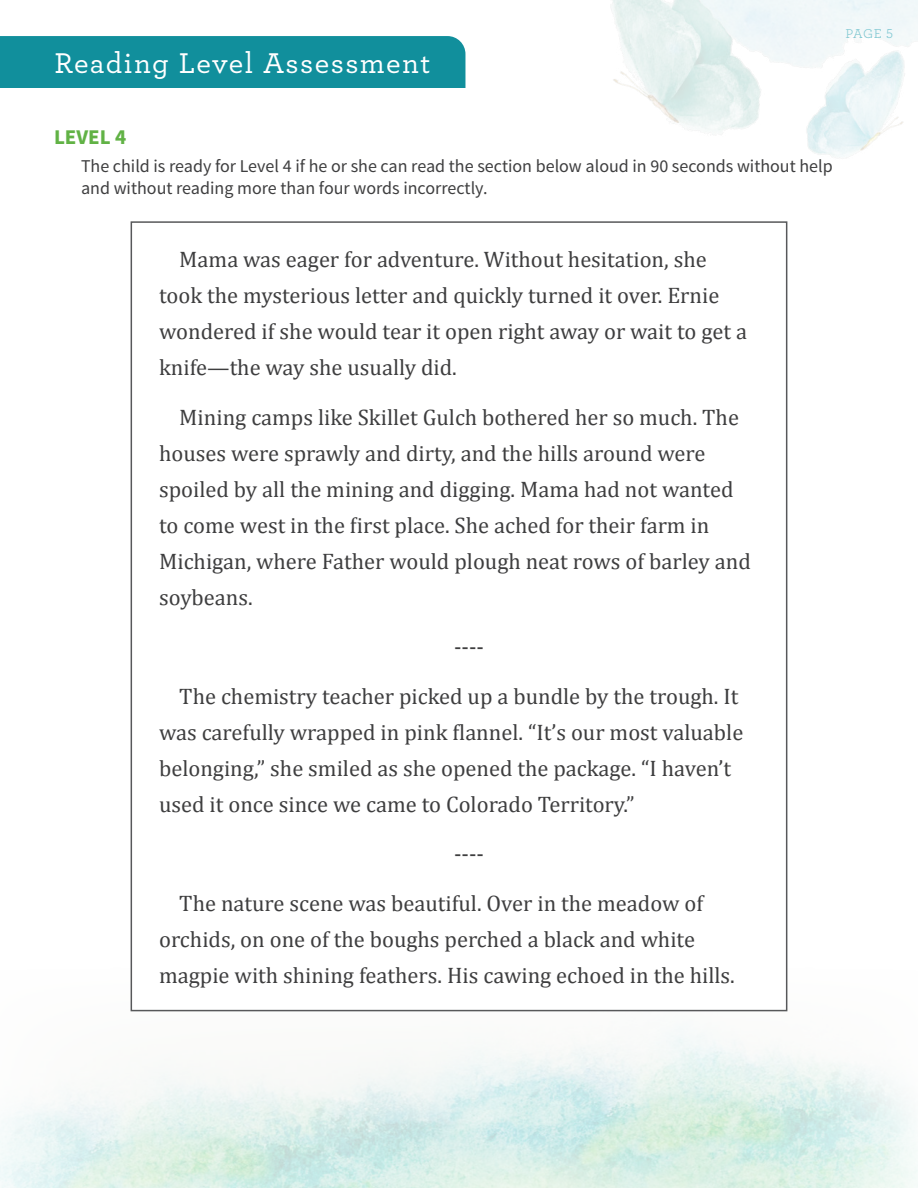
<style>
.page{position:relative;width:918px;height:1188px;background:#fff}
.page>*{position:absolute;margin:0;border:0;box-sizing:border-box;transform-origin:0 0}
.t1{font:500 30px "Archer";letter-spacing:.045em;color:#fff}
.t2{font:22.5px/36px "Cambria";color:#3e3e3f}
.t3{font:700 21px "Source Sans Pro";color:#61b245}
.t4{font:18px/21.6px "Source Sans Pro";color:#3e3e3f}
.t5{font:13.5px "Archer";color:#75c5d0}
</style>
<div class="page">
<div style="left:0;top:36px;width:465px;height:52px;background:#118f9c"></div>
<img style="left:0;top:965px;width:918px;height:223px">
<div style="left:131px;top:222px;width:656px;height:789px;background:#fff"></div>
<img style="left:611px;top:0;width:307px;height:158px">
<h1 class="t1" style="left:55px;top:49px;width:378px">Reading Level Assessment</h1>
<p class="t5" style="left:845px;top:27px;width:49px">PAGE 5</p>
<p class="t3" style="left:54px;top:130px;width:74px">LEVEL 4</p>
<p class="t4" style="left:81px;top:157px;width:753px">The child is ready for Level 4 if he or she can read the section below aloud in 90 seconds without help and without reading more than four words incorrectly.</p>
<p class="t2" style="left:159px;top:242px;width:589px;text-indent:20px">Mama was eager for adventure. Without hesitation, she took the mysterious letter and quickly turned it over. Ernie wondered if she would tear it open right away or wait to get a knife—the way she usually did.</p>
<p class="t2" style="left:159px;top:399px;width:593px;text-indent:20px">Mining camps like Skillet Gulch bothered her so much. The houses were sprawly and dirty, and the hills around were spoiled by all the mining and digging. Mama had not wanted to come west in the first place. She ached for their farm in Michigan, where Father would plough neat rows of barley and soybeans.</p>
<p class="t2" style="left:454px;top:631px;width:31px">----</p>
<p class="t2" style="left:159px;top:678px;width:586px;text-indent:20px">The chemistry teacher picked up a bundle by the trough. It was carefully wrapped in pink flannel. “It’s our most valuable belonging,” she smiled as she opened the package. “I haven’t used it once since we came to Colorado Territory.”</p>
<p class="t2" style="left:454px;top:838px;width:31px">----</p>
<p class="t2" style="left:159px;top:885px;width:577px;text-indent:20px">The nature scene was beautiful. Over in the meadow of orchids, on one of the boughs perched a black and white magpie with shining feathers. His cawing echoed in the hills.</p>
</div>
